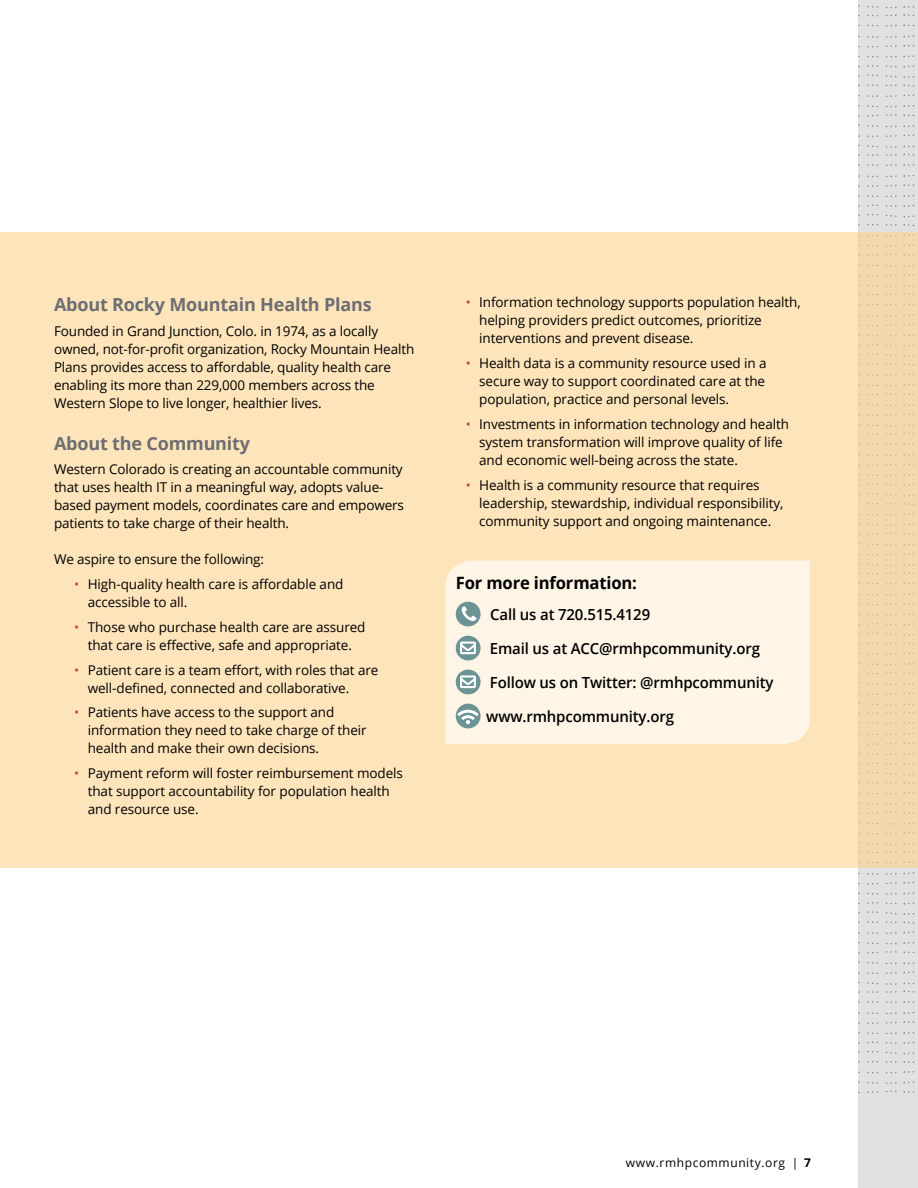
<style>
.page{position:relative;width:918px;height:1188px;background:#fff}
.page>*{position:absolute;margin:0;border:0;box-sizing:border-box;transform-origin:0 0}
.BODY{font:700 18px "Open Sans";letter-spacing:-.01em;color:#6d6e72}
.BODY-2{font:700 16.95px "Open Sans";letter-spacing:-.01em;color:#000}
.BODY-3{font:600 15.3px "Open Sans";letter-spacing:-.01em;color:#000}
.BODY-4{font:13.5px/18px "Open Sans";letter-spacing:-.005em;color:#000}
.BODY-5{font:12px "Open Sans";letter-spacing:.05em;color:#000}
.s1{color:#bd5039}
.s2{font-weight:700}
</style>
<div class="page">
<div style="left:858px;top:0;width:60px;height:1188px;background:#e2e1e2"></div>
<svg style="left:858px;top:5px;width:57px;height:1088px"></svg>
<div style="left:0;top:232px;width:918px;height:636px;background:#fee4bb"></div>
<div style="left:446px;top:561px;width:364px;height:183px;background:#fef5e7"></div>
<div style="left:456px;top:636px;width:25px;height:24px;background:#6c9494;border-radius:50%"></div>
<svg style="left:460px;top:641px;width:16px;height:14px"></svg>
<div style="left:456px;top:670px;width:25px;height:24px;background:#6c9494;border-radius:50%"></div>
<svg style="left:460px;top:675px;width:16px;height:13px"></svg>
<div style="left:456px;top:602px;width:25px;height:24px;background:#6c9494;border-radius:50%"></div>
<svg style="left:462px;top:606px;width:14px;height:15px"></svg>
<div style="left:456px;top:704px;width:25px;height:24px;background:#6c9494;border-radius:50%"></div>
<svg style="left:457px;top:710px;width:22px;height:14px"></svg>
<p class="BODY" style="left:54px;top:292px;width:319px">About Rocky Mountain Health Plans</p>
<p class="BODY-4" style="left:54px;top:321px;width:362px">Founded in Grand Junction, Colo. in 1974, as a locally owned, not-for-profit organization, Rocky Mountain Health Plans provides access to affordable, quality health care enabling its more than 229,000 members across the Western Slope to live longer, healthier lives.</p>
<p class="BODY" style="left:54px;top:430px;width:198px">About the Community</p>
<p class="BODY-4" style="left:54px;top:460px;width:352px">Western Colorado is creating an accountable community that uses health IT in a meaningful way, adopts value&shy;based payment models, coordinates care and empowers patients to take charge of their health.</p>
<p class="BODY-4" style="left:54px;top:550px;width:212px">We aspire to ensure the following:</p>
<p class="BODY-4" style="left:88px;top:575px;width:257px;text-indent:-14px"><span class="s1">•</span> High-quality health care is affordable and accessible to all.</p>
<p class="BODY-4" style="left:74px;top:618px;width:293px;text-align:center"><span class="s1">•</span> Those who purchase health care are assured that care is effective, safe and appropriate.</p>
<p class="BODY-4" style="left:88px;top:660px;width:292px;text-indent:-14px"><span class="s1">•</span> Patient care is a team effort, with roles that are well-defined, connected and collaborative.</p>
<p class="BODY-4" style="left:88px;top:703px;width:281px;text-indent:-14px"><span class="s1">•</span> Patients have access to the support and information they need to take charge of their health and make their own decisions.</p>
<p class="BODY-4" style="left:88px;top:764px;width:317px;text-indent:-14px"><span class="s1">•</span> Payment reform will foster reimbursement models that support accountability for population health and resource use.</p>
<p class="BODY-4" style="left:479px;top:293px;width:323px;text-indent:-14px"><span class="s1">•</span> Information technology supports population health, helping providers predict outcomes, prioritize interventions and prevent disease.</p>
<p class="BODY-4" style="left:479px;top:354px;width:289px;text-align:justify;text-indent:-14px"><span class="s1">•</span> Health data is a community resource used in a secure way to support coordinated care at the population, practice and personal levels.</p>
<p class="BODY-4" style="left:479px;top:415px;width:311px;text-indent:-14px"><span class="s1">•</span> Investments in information technology and health system transformation will improve quality of life and economic well-being across the state.</p>
<p class="BODY-4" style="left:479px;top:475px;width:306px;text-indent:-14px"><span class="s1">•</span> Health is a community resource that requires leadership, stewardship, individual responsibility, community support and ongoing maintenance.</p>
<p class="BODY-2" style="left:456px;top:571px;width:183px">For more information:</p>
<p class="BODY-3" style="left:490px;top:604px;width:161px">Call us at 720.515.4129</p>
<p class="BODY-3" style="left:490px;top:638px;width:272px">Email us at ACC@rmhpcommunity.org</p>
<p class="BODY-3" style="left:490px;top:672px;width:285px">Follow us on Twitter: @rmhpcommunity</p>
<p class="BODY-3" style="left:486px;top:706px;width:189px">www.rmhpcommunity.org</p>
<p class="BODY-5" style="left:626px;top:1154px;width:187px">www.rmhpcommunity.org | <span class="s2">7</span></p>
</div>
